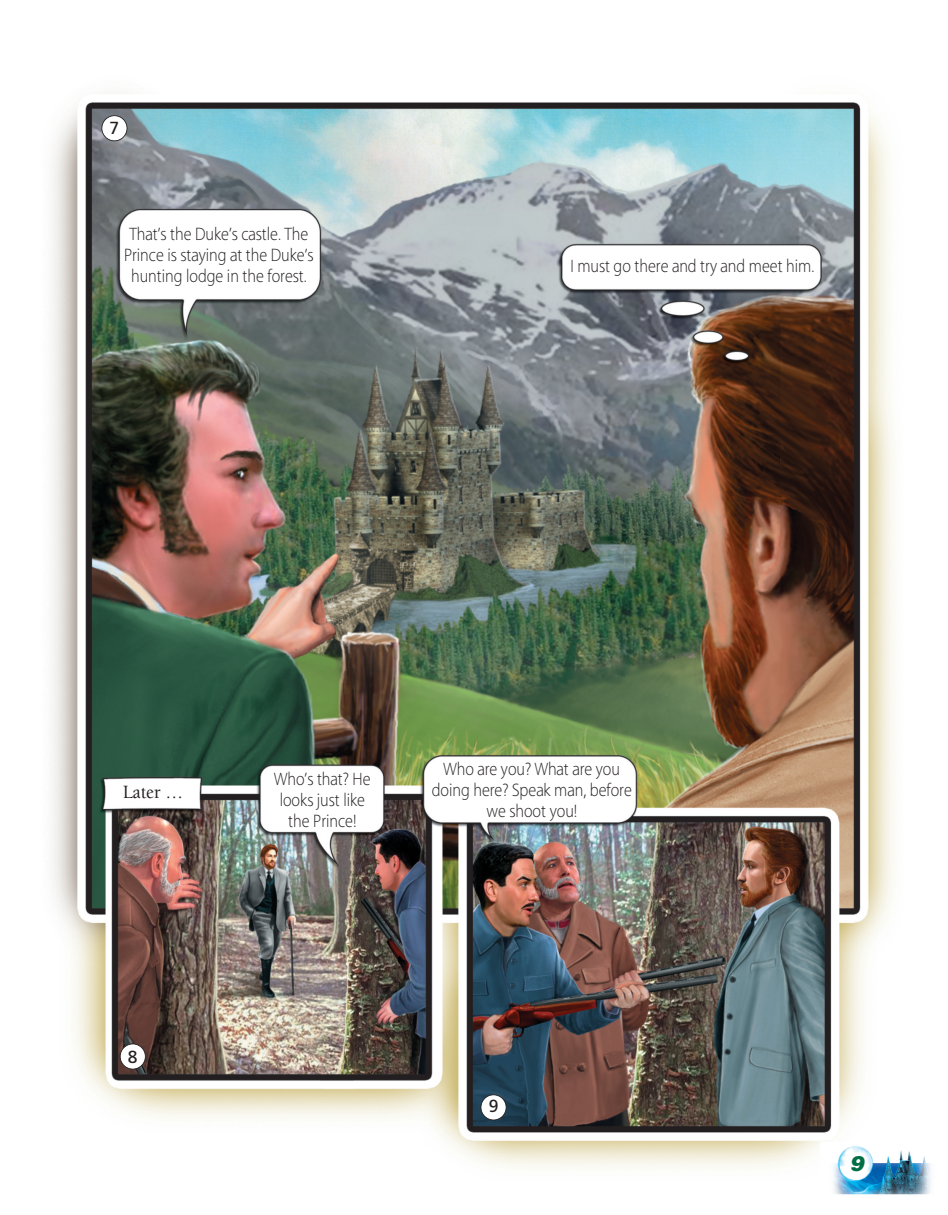
<style>
.page{position:relative;width:948px;height:1215px;background:#fff}
.page>*{position:absolute;margin:0;border:0;box-sizing:border-box;transform-origin:0 0}
.t1{font:italic 900 21px "Helvetica LT Std";color:#016f45}
.t2{font:500 19.25px "Berkeley Std";color:#231f20;scale:.92 1}
.t3{font:100 17.5px/21px "PF Catalog";color:#231f20;text-align:center;scale:.92 1}
.t4{font:17.5px "PF Catalog";color:#231f20}
</style>
<div class="page">
<img style="left:52px;top:102px;width:842px;height:1066px">
<img style="left:820px;top:1142px;width:111px;height:53px">
<div style="left:102px;top:116px;width:25px;height:25px;background:#fff;border-radius:50%"></div>
<div style="left:101px;top:115px;width:26px;height:26px;border:2px solid #231f20;border-radius:50%"></div>
<div style="left:481px;top:1094px;width:25px;height:25px;background:#fff;border-radius:50%"></div>
<div style="left:480px;top:1094px;width:26px;height:26px;border:2px solid #231f20;border-radius:50%"></div>
<div style="left:120px;top:1043px;width:25px;height:25px;background:#fff;border-radius:50%"></div>
<div style="left:120px;top:1043px;width:26px;height:26px;border:2px solid #231f20;border-radius:50%"></div>
<p class="t4" style="left:109px;top:117px;width:11px">7</p>
<p class="t3" style="left:124px;top:224px;width:207px">That’s the Duke’s castle. The<br>Prince is staying at the Duke’s hunting lodge in the forest.</p>
<p class="t3" style="left:570px;top:256px;width:266px">I must go there and try and meet him.</p>
<p class="t2" style="left:123px;top:784px;width:67px">Later …</p>
<p class="t4" style="left:128px;top:1046px;width:11px">8</p>
<p class="t3" style="left:274px;top:769px;width:106px">Who’s that? He looks just like the Prince!</p>
<p class="t3" style="left:431px;top:759px;width:219px">Who are you? What are you doing here? Speak man, before we shoot you!</p>
<p class="t4" style="left:488px;top:1095px;width:11px">9</p>
<p class="t1" style="left:849px;top:1155px;width:16px">9</p>
</div>
